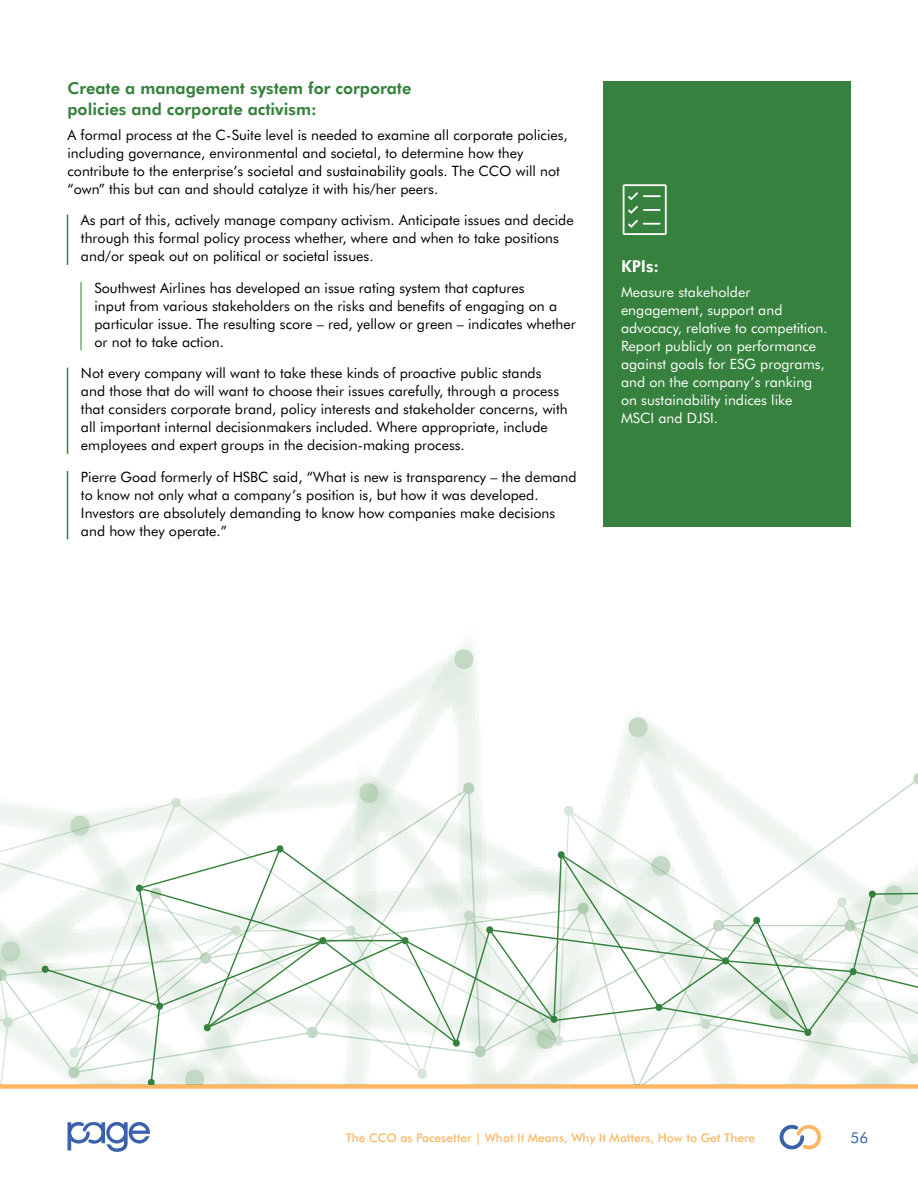
<style>
.page{position:relative;width:918px;height:1188px;background:#fff}
.page>*{position:absolute;margin:0;border:0;box-sizing:border-box;transform-origin:0 0}
.t1{font:800 16.5px/21px "Futura BT";color:#36813d}
.t2{font:800 16.5px "Futura BT";color:#fff}
.t3{font:15px "Futura BT";color:#3a5fac}
.t4{font:14.25px/18px "Futura BT";color:#000}
.t5{font:14.25px/18px "Futura BT";color:#fff}
.t6{font:500 12px "Futura BT";color:#fcb766}
</style>
<div class="page">
<div style="left:0;top:1084px;width:918px;height:5px;background:#fcb766"></div>
<svg style="left:68px;top:1122px;width:82px;height:30px"></svg>
<svg style="left:780px;top:1125px;width:41px;height:24px"></svg>
<div style="left:603px;top:81px;width:247px;height:445px;background:#36813d"></div>
<svg style="left:0;top:644px;width:918px;height:441px"></svg>
<hr style="left:67px;top:215px;width:1px;height:50px;background:#36813d">
<hr style="left:81px;top:282px;width:1px;height:68px;background:#36813d">
<hr style="left:67px;top:368px;width:1px;height:86px;background:#36813d">
<hr style="left:67px;top:471px;width:1px;height:68px;background:#36813d">
<svg style="left:623px;top:184px;width:44px;height:51px"></svg>
<p class="t1" style="left:68px;top:78px;width:345px">Create a management system for corporate policies and corporate activism:</p>
<p class="t4" style="left:68px;top:126px;width:502px">A formal process at the C-Suite level is needed to examine all corporate policies, including governance, environmental and societal, to determine how they contribute to the enterprise’s societal and sustainability goals. The CCO will not “own” this but can and should catalyze it with his/her peers.</p>
<p class="t4" style="left:81px;top:211px;width:494px">As part of this, actively manage company activism. Anticipate issues and decide through this formal policy process whether, where and when to take positions and/or speak out on political or societal issues.</p>
<p class="t4" style="left:94px;top:279px;width:483px">Southwest Airlines has developed an issue rating system that captures<br>input from various stakeholders on the risks and benefits of engaging on a particular issue. The resulting score – red, yellow or green – indicates whether or not to take action.</p>
<p class="t4" style="left:81px;top:364px;width:488px">Not every company will want to take these kinds of proactive public stands and those that do will want to choose their issues carefully, through a process that considers corporate brand, policy interests and stakeholder concerns, with all important internal decisionmakers included. Where appropriate, include employees and expert groups in the decision-making process.</p>
<p class="t4" style="left:81px;top:468px;width:497px">Pierre Goad formerly of HSBC said, “What is new is transparency – the demand to know not only what a company’s position is, but how it was developed.<br>Investors are absolutely demanding to know how companies make decisions and how they operate.”</p>
<p class="t2" style="left:621px;top:257px;width:40px">KPIs:</p>
<p class="t5" style="left:621px;top:283px;width:208px">Measure stakeholder engagement, support and advocacy, relative to competition.<br>Report publicly on performance against goals for ESG programs, and on the company’s ranking on sustainability indices like<br>MSCI and DJSI.</p>
<p class="t6" style="left:346px;top:1131px;width:411px">The CCO as Pacesetter | What It Means, Why It Matters, How to Get There</p>
<p class="t3" style="left:850px;top:1128px;width:19px">56</p>
</div>
